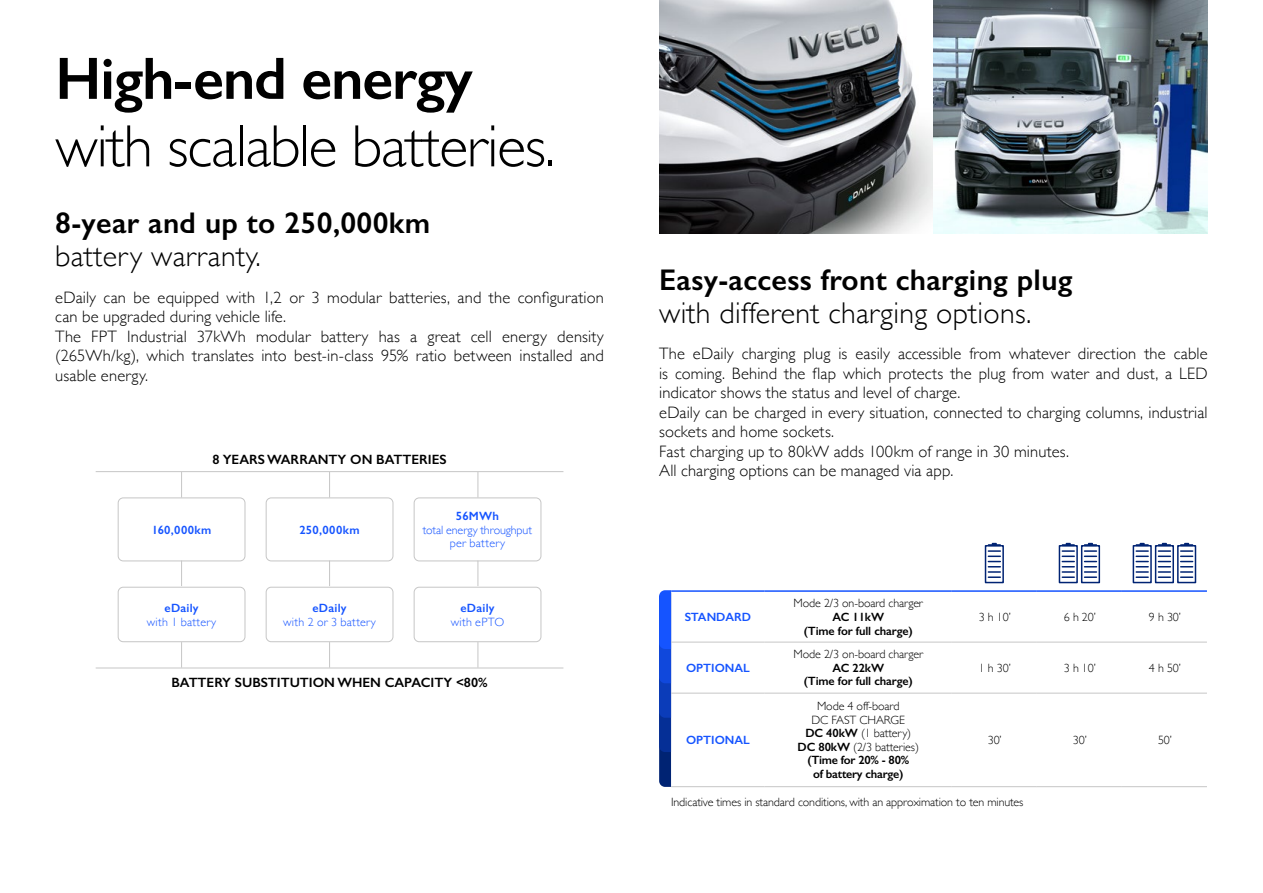
<style>
.page{position:relative;width:1263px;height:893px;background:#fff}
.page>*{position:absolute;margin:0;border:0;box-sizing:border-box;transform-origin:0 0}
.t1{font:300 60px "Gill Sans";letter-spacing:-.02em;color:#000}
.t2{font:600 60px "Gill Sans";letter-spacing:-.02em;color:#000}
.t3{font:600 30px "Gill Sans";letter-spacing:.01em;color:#000}
.t4{font:300 30px "Gill Sans";letter-spacing:.01em;color:#000}
.t5{font:300 16.5px/19.5px "Gill Sans";letter-spacing:.01em;color:#000}
.t6{font:600 13.5px "Gill Sans";color:#000}
.t7{font:300 12px/13.5px "Gill Sans";letter-spacing:-.01em;color:#000;text-align:center}
.t8{font:600 12px "Gill Sans";letter-spacing:.015em;color:#1554ff}
.t9{font:600 12px/13.5px "Gill Sans";letter-spacing:-.01em;color:#000;text-align:center}
.t10{font:300 12px "Gill Sans";letter-spacing:.02em;color:#1554ff}
.t11{font:300 12px/13.5px "Gill Sans";color:#1554ff;text-align:center}
.s1{font-weight:600}
</style>
<div class="page">
<img style="left:659px;top:0;width:274px;height:234px">
<img style="left:933px;top:0;width:275px;height:234px">
<svg style="left:659px;top:590px;width:12px;height:197px;background:#0e40c1"></svg>
<hr style="left:671px;top:786px;width:94px;height:1px;background:#c6c6c6">
<hr style="left:765px;top:786px;width:187px;height:1px;background:#c6c6c6">
<hr style="left:952px;top:786px;width:85px;height:1px;background:#c6c6c6">
<hr style="left:1037px;top:786px;width:85px;height:1px;background:#c6c6c6">
<hr style="left:1122px;top:786px;width:85px;height:1px;background:#c6c6c6">
<hr style="left:671px;top:642px;width:94px;height:1px;background:#c6c6c6">
<hr style="left:765px;top:642px;width:187px;height:1px;background:#c6c6c6">
<hr style="left:952px;top:642px;width:85px;height:1px;background:#c6c6c6">
<hr style="left:1037px;top:642px;width:85px;height:1px;background:#c6c6c6">
<hr style="left:1122px;top:642px;width:85px;height:1px;background:#c6c6c6">
<hr style="left:671px;top:590px;width:94px;height:2px;background:#1554ff">
<hr style="left:765px;top:590px;width:187px;height:2px;background:#1554ff">
<hr style="left:952px;top:590px;width:85px;height:2px;background:#1554ff">
<hr style="left:1037px;top:590px;width:85px;height:2px;background:#1554ff">
<hr style="left:1122px;top:590px;width:85px;height:2px;background:#1554ff">
<hr style="left:671px;top:693px;width:94px;height:1px;background:#c6c6c6">
<hr style="left:765px;top:693px;width:187px;height:1px;background:#c6c6c6">
<hr style="left:952px;top:693px;width:85px;height:1px;background:#c6c6c6">
<hr style="left:1037px;top:693px;width:85px;height:1px;background:#c6c6c6">
<hr style="left:1122px;top:693px;width:85px;height:1px;background:#c6c6c6">
<div style="left:985px;top:545px;width:19px;height:38px;border:2px solid #002373"></div>
<svg style="left:988px;top:543px;width:13px;height:35px"></svg>
<div style="left:1059px;top:545px;width:19px;height:38px;border:2px solid #002373"></div>
<svg style="left:1062px;top:543px;width:13px;height:35px"></svg>
<div style="left:1081px;top:545px;width:19px;height:38px;border:2px solid #002373"></div>
<svg style="left:1084px;top:543px;width:13px;height:35px"></svg>
<div style="left:1133px;top:545px;width:19px;height:38px;border:2px solid #002373"></div>
<svg style="left:1135px;top:543px;width:14px;height:35px"></svg>
<div style="left:1155px;top:545px;width:19px;height:38px;border:2px solid #002373"></div>
<svg style="left:1158px;top:543px;width:13px;height:35px"></svg>
<div style="left:1177px;top:545px;width:19px;height:38px;border:2px solid #002373"></div>
<svg style="left:1180px;top:543px;width:13px;height:35px"></svg>
<hr style="left:96px;top:471px;width:467px;height:1px;background:#c6c6c6">
<hr style="left:96px;top:668px;width:467px;height:1px;background:#c6c6c6">
<svg style="left:181px;top:472px;width:1px;height:25px"></svg>
<svg style="left:181px;top:561px;width:1px;height:25px"></svg>
<svg style="left:181px;top:642px;width:1px;height:26px"></svg>
<svg style="left:329px;top:472px;width:1px;height:25px"></svg>
<svg style="left:329px;top:561px;width:1px;height:25px"></svg>
<svg style="left:329px;top:642px;width:1px;height:26px"></svg>
<svg style="left:477px;top:472px;width:1px;height:25px"></svg>
<svg style="left:477px;top:561px;width:1px;height:25px"></svg>
<svg style="left:477px;top:642px;width:1px;height:26px"></svg>
<div style="left:118px;top:497px;width:127px;height:64px;border:1px solid #c6c6c6;border-radius:5px"></div>
<div style="left:118px;top:587px;width:127px;height:55px;border:1px solid #c6c6c6;border-radius:5px"></div>
<div style="left:266px;top:497px;width:127px;height:64px;border:1px solid #c6c6c6;border-radius:5px"></div>
<div style="left:266px;top:587px;width:127px;height:55px;border:1px solid #c6c6c6;border-radius:5px"></div>
<div style="left:414px;top:497px;width:127px;height:64px;border:1px solid #c6c6c6;border-radius:5px"></div>
<div style="left:414px;top:587px;width:127px;height:55px;border:1px solid #c6c6c6;border-radius:5px"></div>
<h1 class="t2" style="left:55px;top:42px;width:419px">High-end energy</h1>
<h1 class="t1" style="left:55px;top:99px;width:502px">with scalable batteries.</h1>
<h2 class="t3" style="left:55px;top:205px;width:376px">8-year and up to 250,000km</h2>
<h2 class="t4" style="left:55px;top:233px;width:207px">battery warranty.</h2>
<p class="t5" style="left:55px;top:287px;width:550px">eDaily can be equipped with 1,2 or 3 modular batteries, and the configuration can be upgraded during vehicle life.<br>The FPT Industrial 37kWh modular battery has a great cell energy density (265Wh/kg), which translates into best-in-class 95% ratio between installed and usable energy.</p>
<p class="t6" style="left:212px;top:451px;width:236px">8 YEARS WARRANTY ON BATTERIES</p>
<p class="t8" style="left:152px;top:522px;width:61px">160,000km</p>
<p class="t8" style="left:164px;top:601px;width:36px">eDaily</p>
<p class="t10" style="left:147px;top:612px;width:71px">with 1 battery</p>
<p class="t8" style="left:299px;top:522px;width:62px">250,000km</p>
<p class="t8" style="left:312px;top:601px;width:36px">eDaily</p>
<p class="t10" style="left:283px;top:612px;width:94px">with 2 or 3 battery</p>
<p class="t8" style="left:456px;top:509px;width:45px">56MWh</p>
<p class="t11" style="left:423px;top:522px;width:111px">total energy throughput per battery</p>
<p class="t8" style="left:460px;top:601px;width:36px">eDaily</p>
<p class="t10" style="left:451px;top:612px;width:55px">with ePTO</p>
<p class="t6" style="left:171px;top:674px;width:318px">BATTERY SUBSTITUTION WHEN CAPACITY &lt;80%</p>
<h2 class="t3" style="left:659px;top:261px;width:415px">Easy-access front charging plug</h2>
<h2 class="t4" style="left:659px;top:289px;width:374px">with different charging options.</h2>
<p class="t5" style="left:659px;top:343px;width:550px">The eDaily charging plug is easily accessible from whatever direction the cable is coming. Behind the flap which protects the plug from water and dust, a LED indicator shows the status and level of charge.<br>eDaily can be charged in every situation, connected to charging columns, industrial sockets and home sockets.<br>Fast charging up to 80kW adds 100km of range in 30 minutes.<br>All charging options can be managed via app.</p>
<p class="t8" style="left:685px;top:610px;width:68px">STANDARD</p>
<p class="t8" style="left:686px;top:661px;width:65px">OPTIONAL</p>
<p class="t8" style="left:686px;top:733px;width:65px">OPTIONAL</p>
<p class="t7" style="left:793px;top:596px;width:131px">Mode 2/3 on-board charger</p>
<p class="t9" style="left:804px;top:610px;width:111px">AC 11kW<br>(Time for full charge)</p>
<p class="t7" style="left:979px;top:610px;width:33px">3 h 10’</p>
<p class="t7" style="left:1064px;top:610px;width:33px">6 h 20’</p>
<p class="t7" style="left:1149px;top:610px;width:33px">9 h 30’</p>
<p class="t7" style="left:793px;top:647px;width:131px">Mode 2/3 on-board charger</p>
<p class="t9" style="left:804px;top:661px;width:111px">AC 22kW<br>(Time for full charge)</p>
<p class="t7" style="left:979px;top:660px;width:33px">1 h 30’</p>
<p class="t7" style="left:1064px;top:660px;width:33px">3 h 10’</p>
<p class="t7" style="left:1149px;top:660px;width:33px">4 h 50’</p>
<p class="t7" style="left:797px;top:699px;width:123px">Mode 4 off-board<br>DC FAST CHARGE<br><span class="s1">DC 40kW</span> (1 battery)<br><span class="s1">DC 80kW</span> (2/3 batteries) <span class="s1">(Time for 20% - 80%<br>of battery charge)</span></p>
<p class="t7" style="left:988px;top:733px;width:15px">30’</p>
<p class="t7" style="left:1073px;top:733px;width:15px">30’</p>
<p class="t7" style="left:1158px;top:733px;width:15px">50’</p>
<p class="t7" style="left:671px;top:795px;width:354px">Indicative times in standard conditions, with an approximation to ten minutes</p>
</div>
